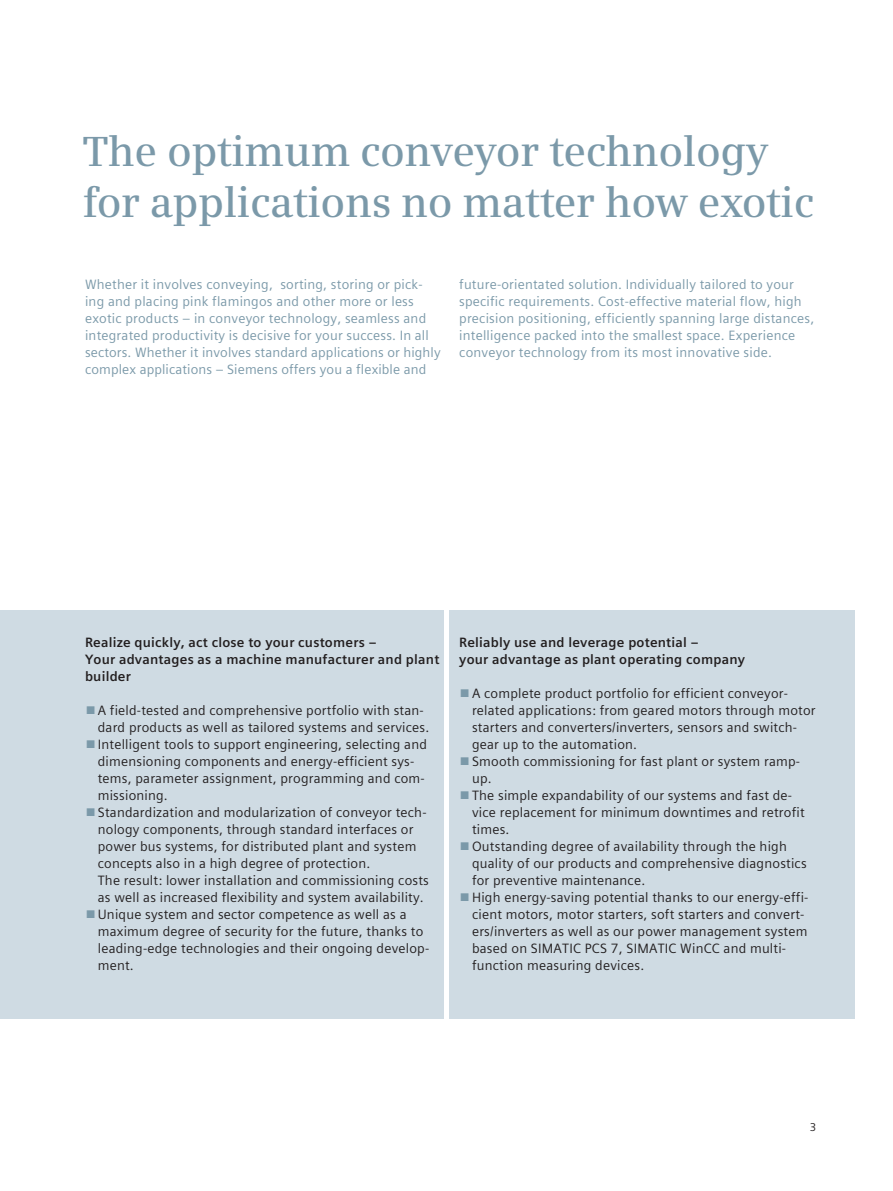
<style>
.page{position:relative;width:893px;height:1191px;background:#fff}
.page>*{position:absolute;margin:0;border:0;box-sizing:border-box;transform-origin:0 0}
.t1{font:600 42px/51px "Siemens Serif";letter-spacing:-.01em;color:#7b99a9}
.t2{font:13.5px/17px "Siemens Sans Global";letter-spacing:.015em;color:#231f20}
.t3{font:13.5px/17px "Siemens Sans Global";letter-spacing:.015em;color:#7b99a9}
.t4{font:700 13.5px/17px "Siemens Sans Global";letter-spacing:.015em;color:#231f20}
.t5{font:11.25px "Siemens Sans Global";color:#231f20}
.s1{color:#7b99a9}
</style>
<div class="page">
<div style="left:0;top:610px;width:443px;height:408px;background:#cfdbe3"></div>
<div style="left:450px;top:610px;width:405px;height:408px;background:#cfdbe3"></div>
<h1 class="t1" style="left:83px;top:125px;width:733px">The optimum conveyor technology for applications no matter how exotic</h1>
<p class="t3" style="left:85px;top:276px;width:357px">Whether it involves conveying, sorting, storing or pick&shy;ing and placing pink flamingos and other more or less exotic products – in conveyor technology, seamless and integrated productivity is decisive for your success. In all sectors. Whether it involves standard applications or highly complex applications – Siemens offers you a flexible and</p>
<p class="t3" style="left:459px;top:276px;width:356px">future-orientated solution. Individually tailored to your specific requirements. Cost-effective material flow, high precision positioning, efficiently spanning large distances, intelligence packed into the smallest space. Experience conveyor technology from its most innovative side.</p>
<p class="t4" style="left:85px;top:633px;width:356px">Realize quickly, act close to your customers –<br>Your advantages as a machine manufacturer and plant builder</p>
<p class="t2" style="left:98px;top:701px;width:333px;text-indent:-13px"><span class="s1">■</span>A field-tested and comprehensive portfolio with stan&shy;dard products as well as tailored systems and services.</p>
<p class="t2" style="left:98px;top:735px;width:331px;text-indent:-13px"><span class="s1">■</span>Intelligent tools to support engineering, selecting and dimensioning components and energy-efficient sys&shy;tems, parameter assignment, programming and com&shy;missioning.</p>
<p class="t2" style="left:98px;top:803px;width:333px;text-indent:-13px"><span class="s1">■</span>Standardization and modularization of conveyor tech&shy;nology components, through standard interfaces or power bus systems, for distributed plant and system concepts also in a high degree of protection.<br>The result: lower installation and commissioning costs as well as increased flexibility and system availability.</p>
<p class="t2" style="left:98px;top:905px;width:333px;text-indent:-13px"><span class="s1">■</span>Unique system and sector competence as well as a maximum degree of security for the future, thanks to leading-edge technologies and their ongoing develop&shy;ment.</p>
<p class="t4" style="left:459px;top:633px;width:287px">Reliably use and leverage potential –<br>your advantage as plant operating company</p>
<p class="t2" style="left:472px;top:684px;width:345px;text-indent:-13px"><span class="s1">■</span>A complete product portfolio for efficient conveyor&shy;related applications: from geared motors through motor starters and converters/inverters, sensors and switch&shy;gear up to the automation.</p>
<p class="t2" style="left:472px;top:752px;width:330px;text-indent:-13px"><span class="s1">■</span>Smooth commissioning for fast plant or system ramp&shy;up.</p>
<p class="t2" style="left:472px;top:786px;width:334px;text-indent:-13px"><span class="s1">■</span>The simple expandability of our systems and fast de&shy;vice replacement for minimum downtimes and retrofit times.</p>
<p class="t2" style="left:472px;top:837px;width:336px;text-indent:-13px"><span class="s1">■</span>Outstanding degree of availability through the high quality of our products and comprehensive diagnostics for preventive maintenance.</p>
<p class="t2" style="left:472px;top:888px;width:338px;text-indent:-13px"><span class="s1">■</span>High energy-saving potential thanks to our energy-effi&shy;cient motors, motor starters, soft starters and convert&shy;ers/inverters as well as our power management system based on SIMATIC PCS 7, SIMATIC WinCC and multi&shy;function measuring devices.</p>
<p class="t5" style="left:810px;top:1118px;width:8px">3</p>
</div>
